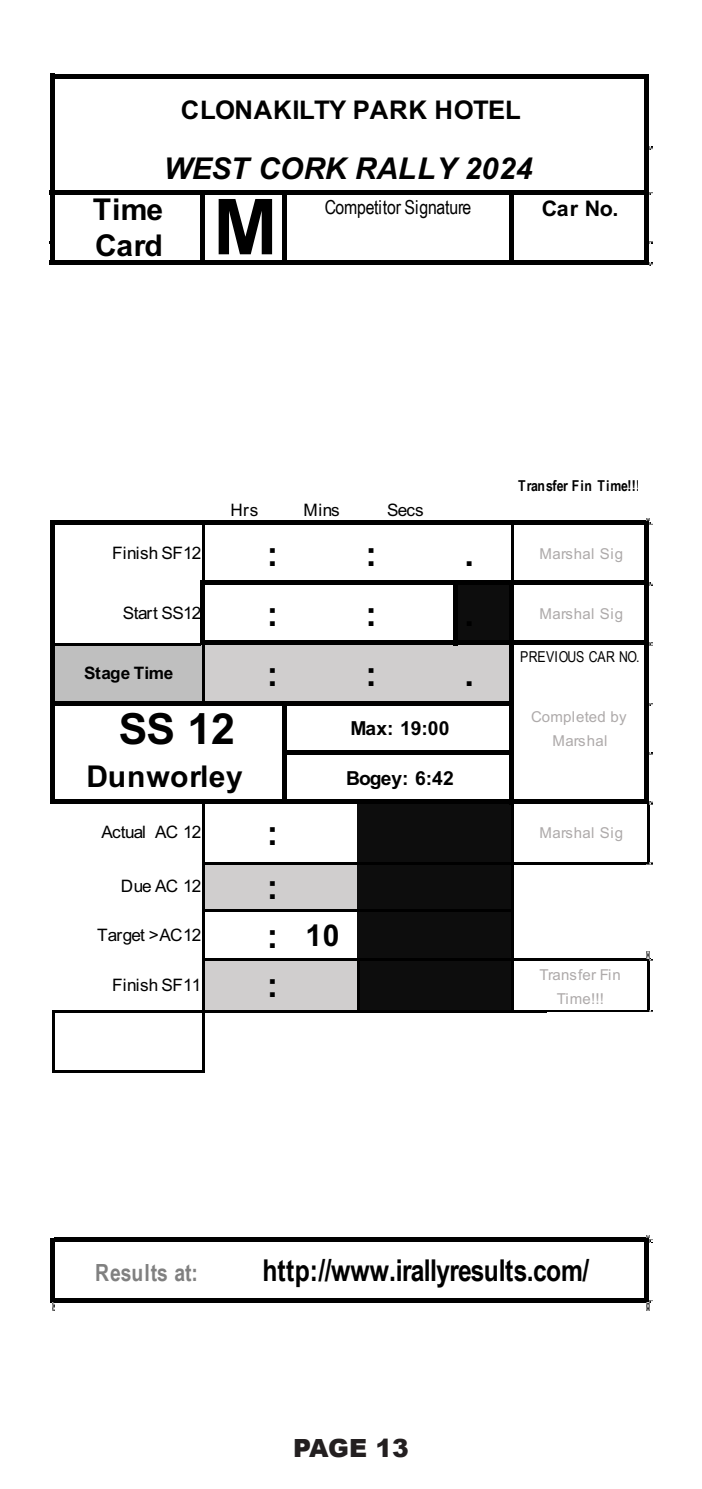
<style>
.page{position:relative;width:702px;height:1489px;background:#fff}
.page>*{position:absolute;margin:0;border:0;box-sizing:border-box;transform-origin:0 0}
.t1{font:700 77.25px "Arial";color:#000}
.t2{font:700 43px "Arial";color:#000}
.t3{font:700 34.25px "Arial";color:#000}
.t4{font:700 30px "Arial Narrow";letter-spacing:-.015em;color:#000}
.t5{font:700 30px/36.5px "Arial";letter-spacing:.01em;color:#000}
.t6{font:italic 700 30px "Arial";letter-spacing:-.005em;color:#000}
.t7{font:700 25.75px "Arial";color:#000}
.t8{font:900 25px "Arial";letter-spacing:-.01em;color:#231f20}
.t9{font:700 23.5px "Arial Narrow";color:#808080}
.t10{font:700 21.5px "Arial";color:#000}
.t11{font:700 19.25px "Arial";color:#000}
.t12{font:19.25px "Arial Narrow";letter-spacing:-.01em;color:#000}
.t13{font:17.25px "Arial";letter-spacing:-.04em;color:#000}
.t14{font:17.25px "Arial";letter-spacing:.005em;color:#000}
.t15{font:700 17.25px "Arial";letter-spacing:-.015em;color:#000}
.t16{font:15px/23.5px "Arial";letter-spacing:.015em;color:#aeaaaa;text-align:center}
.t17{font:700 15px "Arial Narrow";letter-spacing:.035em;color:#000}
.t18{font:15px "Arial Narrow";color:#000}
.s1{font-size:34.25px}
</style>
<div class="page">
<div style="left:456px;top:583px;width:58px;height:62px;background:#0d0d0d"></div>
<div style="left:52px;top:643px;width:152px;height:62px;background:#bfbfbf"></div>
<div style="left:202px;top:643px;width:312px;height:62px;background:#d0cece"></div>
<div style="left:357px;top:801px;width:157px;height:63px;background:#0d0d0d"></div>
<svg style="left:649px;top:804px;width:3px;height:58px"></svg>
<div style="left:202px;top:862px;width:157px;height:49px;background:#d0cece"></div>
<div style="left:357px;top:862px;width:157px;height:49px;background:#0d0d0d"></div>
<div style="left:357px;top:909px;width:157px;height:51px;background:#0d0d0d"></div>
<div style="left:202px;top:958px;width:157px;height:54px;background:#d0cece"></div>
<div style="left:357px;top:958px;width:157px;height:54px;background:#0d0d0d"></div>
<svg style="left:649px;top:960px;width:3px;height:50px"></svg>
<hr style="left:54px;top:74px;width:595px;height:4px;background:#000">
<hr style="left:50px;top:190px;width:599px;height:4px;background:#000">
<hr style="left:50px;top:261px;width:599px;height:4px;background:#000">
<div style="left:644px;top:78px;width:5px;height:187px;background:#000"></div>
<hr style="left:50px;top:74px;width:4px;height:191px;background:#000">
<hr style="left:200px;top:194px;width:4px;height:71px;background:#000">
<div style="left:509px;top:194px;width:5px;height:71px;background:#000"></div>
<div style="left:54px;top:520px;width:595px;height:5px;background:#000"></div>
<hr style="left:647px;top:308px;width:2px;height:212px;background:#bfbfbf">
<hr style="left:202px;top:525px;width:2px;height:55px;background:#000">
<hr style="left:511px;top:525px;width:3px;height:55px;background:#000">
<div style="left:204px;top:580px;width:445px;height:5px;background:#000"></div>
<hr style="left:54px;top:643px;width:146px;height:2px;background:#000">
<hr style="left:200px;top:580px;width:4px;height:65px;background:#000">
<div style="left:204px;top:640px;width:445px;height:5px;background:#000"></div>
<hr style="left:282px;top:194px;width:4px;height:71px;background:#000">
<hr style="left:54px;top:701px;width:460px;height:4px;background:#000">
<hr style="left:286px;top:750px;width:228px;height:4px;background:#000">
<hr style="left:202px;top:645px;width:2px;height:56px;background:#000">
<div style="left:509px;top:585px;width:5px;height:219px;background:#000"></div>
<div style="left:54px;top:799px;width:595px;height:5px;background:#000"></div>
<div style="left:644px;top:525px;width:5px;height:279px;background:#000"></div>
<hr style="left:204px;top:862px;width:445px;height:2px;background:#000">
<hr style="left:647px;top:804px;width:2px;height:60px;background:#000">
<hr style="left:204px;top:909px;width:310px;height:2px;background:#000">
<hr style="left:204px;top:958px;width:445px;height:2px;background:#000">
<hr style="left:647px;top:864px;width:2px;height:94px;background:#bfbfbf">
<hr style="left:50px;top:520px;width:4px;height:284px;background:#000">
<hr style="left:54px;top:1010px;width:595px;height:2px;background:#000">
<hr style="left:647px;top:960px;width:2px;height:52px;background:#000">
<hr style="left:54px;top:1070px;width:150px;height:2px;background:#000">
<hr style="left:52px;top:1010px;width:2px;height:62px;background:#000">
<hr style="left:54px;top:1237px;width:595px;height:4px;background:#000">
<hr style="left:647px;top:1012px;width:2px;height:225px;background:#bfbfbf">
<hr style="left:50px;top:1237px;width:4px;height:65px;background:#000">
<div style="left:54px;top:1297px;width:595px;height:5px;background:#000"></div>
<div style="left:644px;top:1241px;width:5px;height:61px;background:#000"></div>
<hr style="left:52px;top:1302px;width:2px;height:60px;background:#bfbfbf">
<hr style="left:647px;top:1302px;width:2px;height:60px;background:#bfbfbf">
<hr style="left:202px;top:804px;width:2px;height:268px;background:#000">
<hr style="left:282px;top:705px;width:4px;height:99px;background:#000">
<hr style="left:511px;top:804px;width:3px;height:208px;background:#000">
<div style="left:453px;top:585px;width:5px;height:60px;background:#000"></div>
<hr style="left:357px;top:960px;width:2px;height:52px;background:#000">
<div style="left:620px;top:865px;width:65px;height:85px;background:#fff"></div>
<div style="left:546px;top:1011px;width:115px;height:223px;background:#fff"></div>
<div style="left:30px;top:1311px;width:631px;height:85px;background:#fff"></div>
<div style="left:638px;top:296px;width:22px;height:222px;background:#fff"></div>
<p class="t7" style="left:181px;top:92px;width:341px">CLONAKILTY PARK HOTEL</p>
<p class="t6" style="left:164px;top:149px;width:370px">WEST CORK RALLY 2024</p>
<p class="t5" style="left:93px;top:191px;width:72px">Time<br>Card</p>
<p class="t1" style="left:213px;top:173px;width:66px">M</p>
<p class="t12" style="left:325px;top:192px;width:148px">Competitor Signature</p>
<p class="t10" style="left:541px;top:193px;width:78px">Car No.</p>
<p class="t17" style="left:518px;top:474px;width:124px">Transfer Fin Time!!!</p>
<p class="t13" style="left:230px;top:498px;width:29px">Hrs</p>
<p class="t13" style="left:303px;top:498px;width:38px">Mins</p>
<p class="t13" style="left:387px;top:498px;width:38px">Secs</p>
<p class="t14" style="left:112px;top:541px;width:90px">Finish SF12</p>
<p class="t3" style="left:267px;top:529px;width:13px">:</p>
<p class="t3" style="left:365px;top:529px;width:13px">:</p>
<p class="t3" style="left:464px;top:529px;width:11px">.</p>
<p class="t16" style="left:539px;top:542px;width:85px">Marshal Sig</p>
<p class="t13" style="left:123px;top:601px;width:80px">Start SS12</p>
<p class="t3" style="left:267px;top:589px;width:13px">:</p>
<p class="t3" style="left:365px;top:589px;width:13px">:</p>
<p class="t16" style="left:539px;top:602px;width:85px">Marshal Sig</p>
<p class="t15" style="left:84px;top:661px;width:90px">Stage Time</p>
<p class="t3" style="left:267px;top:649px;width:13px">:</p>
<p class="t3" style="left:365px;top:649px;width:13px">:</p>
<p class="t2" style="left:119px;top:698px;width:118px">SS 12</p>
<p class="t5" style="left:86px;top:758px;width:158px">Dunworley</p>
<p class="t11" style="left:350px;top:715px;width:100px">Max: 19:00</p>
<p class="t11" style="left:346px;top:764px;width:109px">Bogey: 6:42</p>
<p class="t3" style="left:464px;top:649px;width:11px">.</p>
<p class="t18" style="left:520px;top:646px;width:121px">PREVIOUS CAR NO.</p>
<p class="t16" style="left:531px;top:705px;width:97px">Completed by<br>Marshal</p>
<p class="t13" style="left:101px;top:820px;width:101px">Actual AC 12</p>
<p class="t3" style="left:267px;top:808px;width:13px">:</p>
<p class="t16" style="left:539px;top:821px;width:85px">Marshal Sig</p>
<p class="t13" style="left:121px;top:874px;width:82px">Due AC 12</p>
<p class="t3" style="left:267px;top:862px;width:13px">:</p>
<p class="t13" style="left:97px;top:923px;width:105px">Target &gt;AC12</p>
<p class="t5" style="left:267px;top:917px;width:74px"><span class="s1">:</span> 10</p>
<p class="t14" style="left:112px;top:972px;width:90px">Finish SF11</p>
<p class="t3" style="left:267px;top:961px;width:13px">:</p>
<p class="t16" style="left:539px;top:962px;width:83px">Transfer Fin<br>Time!!!</p>
<p class="t9" style="left:95px;top:1254px;width:104px">Results at:</p>
<p class="t4" style="left:262px;top:1247px;width:328px">http://www.irallyresults.com/</p>
<h3 class="t8" style="left:293px;top:1429px;width:117px">PAGE 13</h3>
</div>
